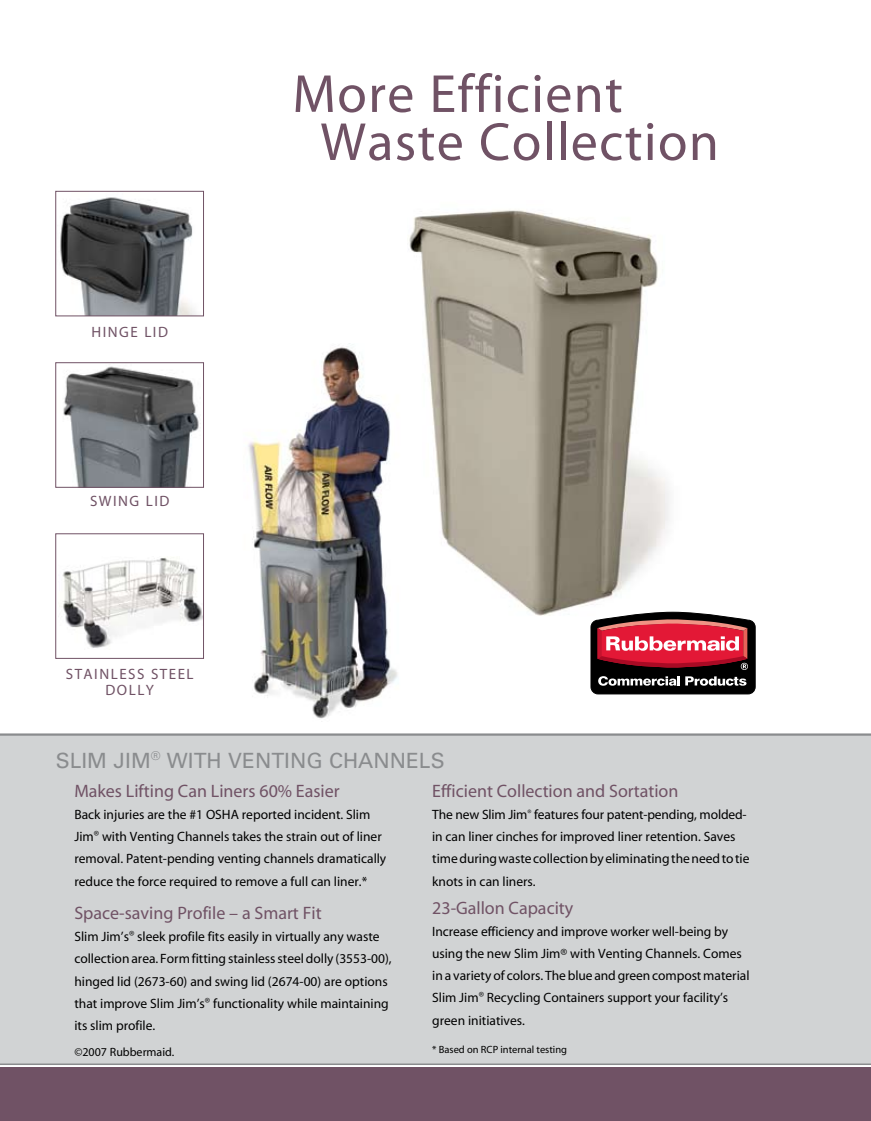
<style>
.page{position:relative;width:871px;height:1121px;background:#fff}
.page>*{position:absolute;margin:0;border:0;box-sizing:border-box;transform-origin:0 0}
.t1{font:54px/48px "Myriad";letter-spacing:.025em;color:#705265}
.t2{font:21px "Univers LT Std";color:#8a8c8e}
.t3{font:18px "Myriad";color:#705265}
.t4{font:15px "Myriad";letter-spacing:.1em;color:#705265}
.t5{font:13.5px/22.2px "Myriad";color:#000}
.t6{font:12px "Myriad";color:#000}
.t7{font:10.5px "Myriad";color:#000}
</style>
<div class="page">
<div style="left:0;top:734px;width:871px;height:330px;background:#d1d3d4"></div>
<hr style="left:0;top:733px;width:871px;height:2px;background:#8a8c8e">
<div style="left:0;top:1067px;width:871px;height:53px;background:#705265"></div>
<hr style="left:0;top:1063px;width:871px;height:2px;background:#8a8c8e">
<img style="left:60px;top:197px;width:136px;height:117px">
<div style="left:55px;top:191px;width:149px;height:125px;border:1px solid #705265"></div>
<img style="left:248px;top:347px;width:150px;height:372px">
<img style="left:63px;top:366px;width:138px;height:119px">
<div style="left:55px;top:362px;width:149px;height:125px;border:1px solid #705265"></div>
<img style="left:59px;top:557px;width:143px;height:91px">
<div style="left:55px;top:533px;width:149px;height:125px;border:1px solid #705265"></div>
<img style="left:409px;top:210px;width:273px;height:406px">
<svg style="left:591px;top:612px;width:164px;height:82px;background:#823841"></svg>
<p class="t4" style="left:92px;top:324px;width:78px">Hinge Lid</p>
<p class="t4" style="left:90px;top:494px;width:81px">Swi ng Lid</p>
<p class="t4" style="left:66px;top:666px;width:54px">Stainless</p>
<p class="t4" style="left:151px;top:666px;width:10px">steel</p>
<p class="t4" style="left:105px;top:683px;width:22px">doll</p>
<p class="t4" style="left:146px;top:683px;width:10px">y</p>
<p class="t1" style="left:320px;top:72px;width:400px;text-indent:-28px">More Efficient<br>Waste Collection</p>
<p class="t2" style="left:56px;top:748px;width:390px">SLIM JIM<sup>®</sup> WITH VENTING CHANNELS</p>
<p class="t3" style="left:74px;top:782px;width:267px">Makes Lifting Can Liners 60% Easier</p>
<p class="t5" style="left:74px;top:804px;width:313px">Back injuries are the #1 OSHA reported incident. Slim Jim<sup>®</sup> with Venting Channels takes the strain out of liner removal. Patent-pending venting channels dramatically reduce the force required to remove a full can liner.*</p>
<p class="t3" style="left:74px;top:904px;width:249px">Space-saving Profile – a Smart Fit</p>
<p class="t5" style="left:74px;top:926px;width:319px">Slim Jim’s<sup>®</sup> sleek profile fits easily in virtually any waste collection area. Form fitting stainless steel dolly (3553-00), hinged lid (2673-60) and swing lid (2674-00) are options that improve Slim Jim’s<sup>®</sup> functionality while maintaining its slim profile.</p>
<p class="t6" style="left:74px;top:1046px;width:102px">©2007 Rubbermaid.</p>
<p class="t3" style="left:432px;top:782px;width:248px">Efficient Collection and Sortation</p>
<p class="t5" style="left:432px;top:804px;width:319px">The new Slim Jim<sup>®</sup> features four patent-pending, molded&shy;in can liner cinches for improved liner retention. Saves time during waste collection by eliminating the need to tie knots in can liners.</p>
<p class="t3" style="left:432px;top:898px;width:143px">23-Gallon Capacity</p>
<p class="t5" style="left:432px;top:920px;width:319px">Increase efficiency and improve worker well-being by using the new Slim Jim® with Venting Channels. Comes in a variety of colors. The blue and green compost material Slim Jim<sup>®</sup> Recycling Containers support your facility’s green initiatives.</p>
<p class="t7" style="left:432px;top:1043px;width:136px">* Based on RCP internal testing</p>
</div>
